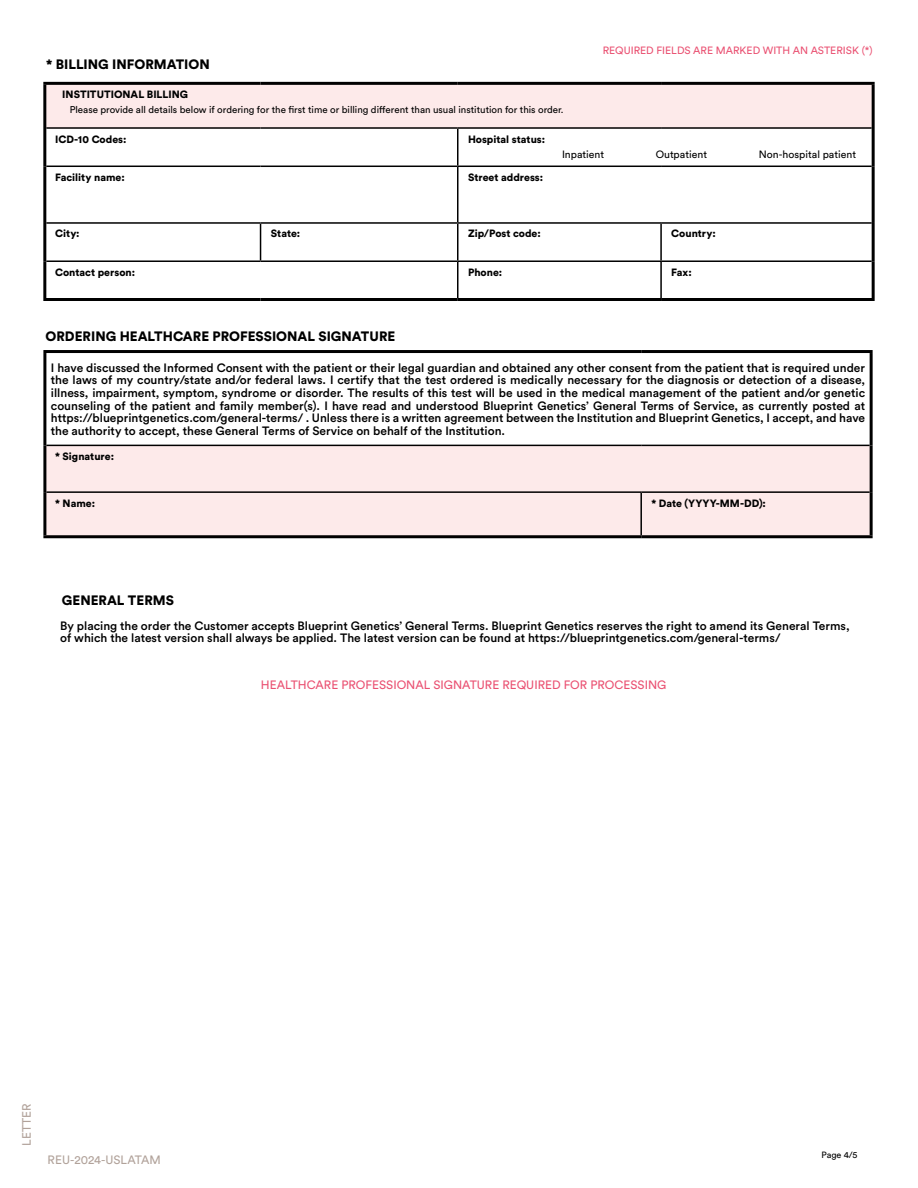
<style>
.page{position:relative;width:918px;height:1188px;background:#fff}
.page>*{position:absolute;margin:0;border:0;box-sizing:border-box;transform-origin:0 0}
.t1{font:900 13.5px "Circular Std";color:#000}
.t2{font:500 12px/12.6px "Circular Std";color:#000}
.t3{font:12px "Circular Std";color:#ea5172}
.t4{font:12px "Circular Std";color:#b1a29a}
.t5{font:900 10.5px "Circular Std";color:#000}
.t6{font:10.5px "Circular Std";color:#ea5172}
.t7{font:10.5px "Circular Std";color:#000}
.t8{font:9.75px "Circular Std";color:#000}
.t9{font:9px "Circular Std";color:#000}
.s1{font-style:inherit}
</style>
<div class="page">
<div style="left:45px;top:83px;width:828px;height:45px;background:#fdeaea"></div>
<hr style="left:46px;top:127px;width:215px;height:2px;background:#000">
<hr style="left:261px;top:127px;width:197px;height:2px;background:#000">
<hr style="left:458px;top:127px;width:203px;height:2px;background:#000">
<hr style="left:457px;top:129px;width:2px;height:37px;background:#000">
<hr style="left:661px;top:127px;width:211px;height:2px;background:#000">
<hr style="left:46px;top:166px;width:215px;height:1px;background:#000">
<hr style="left:261px;top:166px;width:197px;height:1px;background:#000">
<hr style="left:458px;top:166px;width:203px;height:1px;background:#000">
<hr style="left:457px;top:167px;width:2px;height:55px;background:#000">
<hr style="left:661px;top:166px;width:211px;height:1px;background:#000">
<hr style="left:46px;top:222px;width:215px;height:2px;background:#000">
<hr style="left:261px;top:222px;width:197px;height:2px;background:#000">
<hr style="left:260px;top:224px;width:1px;height:36px;background:#000">
<hr style="left:458px;top:222px;width:203px;height:2px;background:#000">
<hr style="left:457px;top:224px;width:2px;height:36px;background:#000">
<hr style="left:661px;top:222px;width:211px;height:2px;background:#000">
<hr style="left:660px;top:224px;width:2px;height:36px;background:#000">
<hr style="left:46px;top:260px;width:215px;height:2px;background:#000">
<hr style="left:261px;top:260px;width:197px;height:2px;background:#000">
<hr style="left:458px;top:260px;width:203px;height:2px;background:#000">
<hr style="left:457px;top:262px;width:2px;height:36px;background:#000">
<hr style="left:661px;top:260px;width:211px;height:2px;background:#000">
<hr style="left:660px;top:262px;width:2px;height:36px;background:#000">
<hr style="left:43px;top:82px;width:218px;height:3px;background:#000">
<hr style="left:43px;top:85px;width:3px;height:43px;background:#000">
<hr style="left:261px;top:82px;width:197px;height:3px;background:#000">
<hr style="left:458px;top:82px;width:203px;height:3px;background:#000">
<hr style="left:661px;top:82px;width:214px;height:3px;background:#000">
<hr style="left:872px;top:85px;width:3px;height:43px;background:#000">
<hr style="left:43px;top:128px;width:3px;height:38px;background:#000">
<hr style="left:872px;top:128px;width:3px;height:38px;background:#000">
<hr style="left:43px;top:166px;width:3px;height:57px;background:#000">
<hr style="left:872px;top:166px;width:3px;height:57px;background:#000">
<hr style="left:43px;top:223px;width:3px;height:38px;background:#000">
<hr style="left:872px;top:223px;width:3px;height:38px;background:#000">
<hr style="left:43px;top:261px;width:3px;height:37px;background:#000">
<hr style="left:872px;top:261px;width:3px;height:37px;background:#000">
<hr style="left:43px;top:298px;width:218px;height:3px;background:#000">
<hr style="left:261px;top:298px;width:197px;height:3px;background:#000">
<hr style="left:458px;top:298px;width:203px;height:3px;background:#000">
<hr style="left:661px;top:298px;width:214px;height:3px;background:#000">
<div style="left:46px;top:446px;width:824px;height:89px;background:#fdeaea"></div>
<hr style="left:43px;top:350px;width:598px;height:3px;background:#000">
<hr style="left:43px;top:353px;width:3px;height:92px;background:#000">
<hr style="left:641px;top:350px;width:232px;height:3px;background:#000">
<hr style="left:870px;top:353px;width:3px;height:92px;background:#000">
<hr style="left:43px;top:445px;width:3px;height:47px;background:#000">
<hr style="left:870px;top:445px;width:3px;height:47px;background:#000">
<hr style="left:43px;top:492px;width:3px;height:43px;background:#000">
<hr style="left:870px;top:492px;width:3px;height:43px;background:#000">
<hr style="left:43px;top:535px;width:598px;height:3px;background:#000">
<hr style="left:641px;top:535px;width:232px;height:3px;background:#000">
<hr style="left:46px;top:445px;width:595px;height:1px;background:#000">
<hr style="left:641px;top:445px;width:229px;height:1px;background:#000">
<hr style="left:46px;top:491px;width:595px;height:2px;background:#000">
<hr style="left:641px;top:491px;width:229px;height:2px;background:#000">
<hr style="left:640px;top:493px;width:2px;height:42px;background:#000">
<p class="t1" style="left:46px;top:55px;width:165px">* BILLING INFORMATION</p>
<p class="t6" style="left:603px;top:44px;width:271px">REQUIRED FIELDS ARE MARKED WITH AN ASTERISK <span class="s1">(*)</span></p>
<p class="t5" style="left:62px;top:87px;width:127px">INSTITUTIONAL BILLING</p>
<p class="t8" style="left:70px;top:103px;width:495px">Please provide all details below if ordering for the first time or billing different than usual institution for this order.</p>
<p class="t7" style="left:562px;top:148px;width:44px">Inpatient</p>
<p class="t7" style="left:656px;top:148px;width:53px">Outpatient</p>
<p class="t7" style="left:759px;top:148px;width:99px">Non-hospital patient</p>
<p class="t5" style="left:55px;top:132px;width:73px">ICD-10 Codes:</p>
<p class="t5" style="left:468px;top:132px;width:79px">Hospital status:</p>
<p class="t5" style="left:55px;top:170px;width:71px">Facility name:</p>
<p class="t5" style="left:468px;top:170px;width:77px">Street address:</p>
<p class="t5" style="left:55px;top:227px;width:26px">City:</p>
<p class="t5" style="left:271px;top:227px;width:31px">State:</p>
<p class="t5" style="left:468px;top:227px;width:74px">Zip/Post code:</p>
<p class="t5" style="left:671px;top:227px;width:46px">Country:</p>
<p class="t5" style="left:55px;top:265px;width:82px">Contact person:</p>
<p class="t5" style="left:468px;top:265px;width:36px">Phone:</p>
<p class="t5" style="left:671px;top:265px;width:22px">Fax:</p>
<p class="t1" style="left:46px;top:327px;width:351px">ORDERING HEALTHCARE PROFESSIONAL SIGNATURE</p>
<p class="t2" style="left:51px;top:361px;width:816px;text-align:justify">I have discussed the Informed Consent with the patient or their legal guardian and obtained any other consent from the patient that is required under the laws of my country/state and/or federal laws. I certify that the test ordered is medically necessary for the diagnosis or detection of a disease, illness, impairment, symptom, syndrome or disorder. The results of this test will be used in the medical management of the patient and/or genetic counseling of the patient and family member(s). I have read and understood Blueprint Genetics’ General Terms of Service, as currently posted at https://blueprintgenetics.com/general-terms/ . Unless there is a written agreement between the Institution and Blueprint Genetics, I accept, and have the authority to accept, these General Terms of Service on behalf of the Institution.</p>
<p class="t5" style="left:55px;top:449px;width:60px">* Signature:</p>
<p class="t5" style="left:55px;top:496px;width:41px">* Name:</p>
<p class="t5" style="left:651px;top:496px;width:116px">* Date (YYYY-MM-DD):</p>
<p class="t1" style="left:62px;top:591px;width:114px">GENERAL TERMS</p>
<p class="t2" style="left:60px;top:620px;width:791px;line-height:12px">By placing the order the Customer accepts Blueprint Genetics’ General Terms. Blueprint Genetics reserves the right to amend its General Terms, of which the latest version shall always be applied. The latest version can be found at https://blueprintgenetics.com/general-terms/</p>
<p class="t3" style="left:261px;top:678px;width:407px">HEALTHCARE PROFESSIONAL SIGNATURE REQUIRED FOR PROCESSING</p>
<p class="t4" style="left:19px;top:1146px;width:44px;rotate:-90deg">LETTER</p>
<p class="t4" style="left:48px;top:1153px;width:115px">REU-2024-USLATAM</p>
<p class="t9" style="left:822px;top:1149px;width:37px">Page 4/5</p>
</div>
